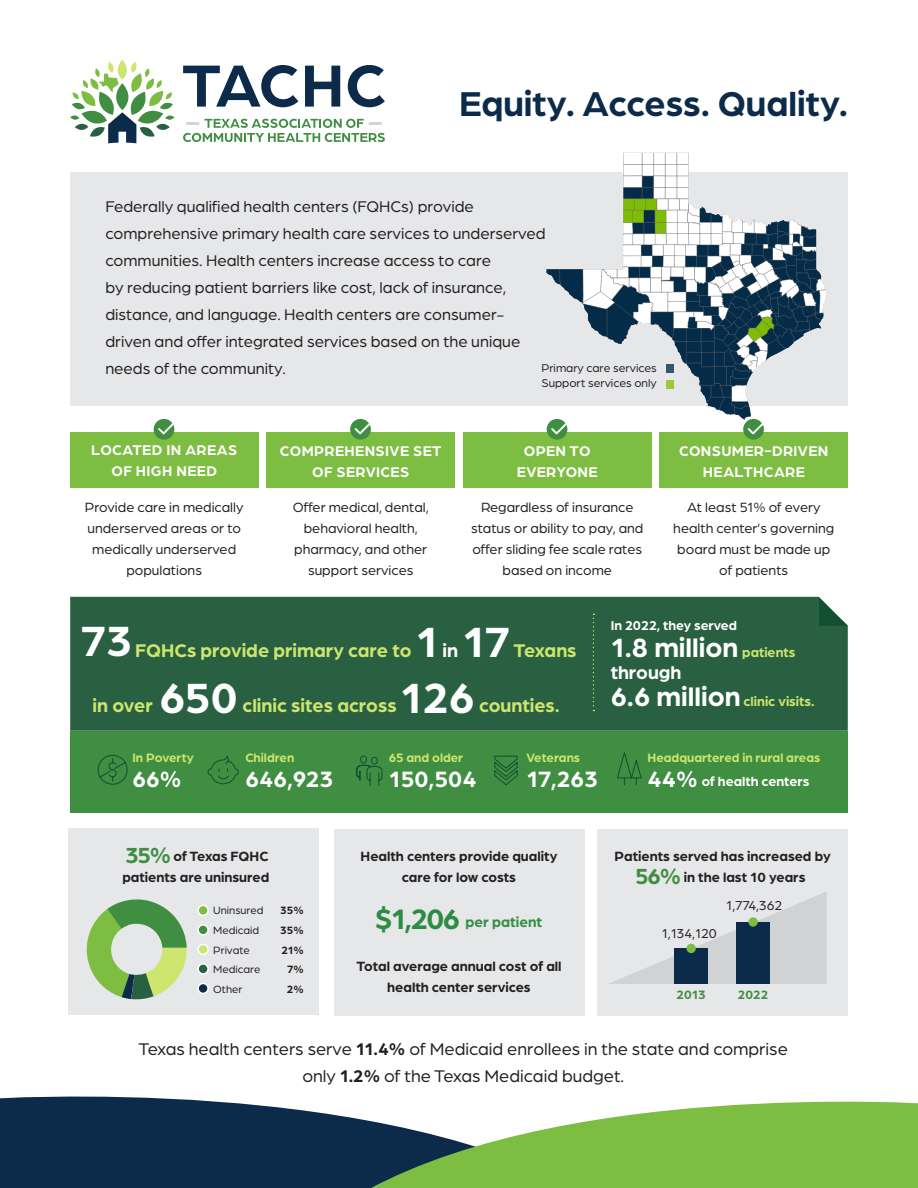
<style>
.page{position:relative;width:918px;height:1188px;background:#fff}
.page>*{position:absolute;margin:0;border:0;box-sizing:border-box;transform-origin:0 0}
.t1{font:700 45px "Arboria";color:#fff}
.t2{font:700 36.75px "Arboria";color:#0c2a49}
.t3{font:700 30px "Arboria";color:#2d8c42}
.t4{font:700 28.2px "Arboria";color:#fff}
.t5{font:700 23.7px "Arboria";color:#fff}
.t6{font:700 23.25px "Arboria";color:#408e42}
.t7{font:700 19.5px "Arboria";color:#cee66e}
.t8{font:700 19.5px "Arboria";color:#fff}
.t9{font:700 19.35px "Arboria";color:#fff}
.t10{font:18px/27px "Arboria";color:#231f20;text-align:center}
.t11{font:16.5px/27px "Arboria";color:#231f20}
.t12{font:700 15px/21px "Arboria";letter-spacing:.025em;color:#fff;text-align:center}
.t13{font:700 15px "Arboria";color:#328f44}
.t14{font:14.25px/21px "Arboria";color:#231f20;text-align:center}
.t15{font:700 14.25px/21px "Arboria";color:#231f20;text-align:center}
.t16{font:700 13.95px "Arboria";color:#cee66e}
.t17{font:700 13.95px "Arboria";color:#fff}
.t18{font:13.8px "Arboria";color:#231f20}
.t19{font:700 13.65px "Arboria";color:#fff}
.t20{font:700 12.9px "Arboria";color:#cee66e}
.t21{font:700 12.9px "Arboria";color:#408e42}
.t22{font:12px "Arboria";color:#231f20}
.t23{font:11.25px "Arboria";color:#231f20}
.t24{font:700 11.25px "Arboria";color:#231f20}
.s1{font-weight:700}
</style>
<div class="page">
<div style="left:598px;top:829px;width:250px;height:186px;background:#e6e7e9"></div>
<svg style="left:609px;top:892px;width:218px;height:92px"></svg>
<div style="left:70px;top:597px;width:778px;height:134px;background:#2a6042"></div>
<svg style="left:819px;top:597px;width:29px;height:29px"></svg>
<div style="left:70px;top:172px;width:778px;height:234px;background:#e6e7e9"></div>
<svg style="left:183px;top:65px;width:115px;height:42px"></svg>
<svg style="left:305px;top:66px;width:35px;height:41px"></svg>
<svg style="left:348px;top:65px;width:37px;height:42px"></svg>
<svg style="left:183px;top:119px;width:202px;height:23px"></svg>
<svg style="left:70px;top:60px;width:104px;height:83px"></svg>
<div style="left:0;top:1096px;width:347px;height:92px;background:#0c2a49"></div>
<svg style="left:347px;top:1101px;width:571px;height:87px;fill:#7cbd42"></svg>
<img style="left:546px;top:152px;width:281px;height:268px">
<div style="left:70px;top:432px;width:188px;height:56px;background:#7cbd42"></div>
<div style="left:463px;top:432px;width:188px;height:56px;background:#7cbd42"></div>
<div style="left:267px;top:432px;width:188px;height:56px;background:#7cbd42"></div>
<div style="left:660px;top:432px;width:188px;height:56px;background:#7cbd42"></div>
<div style="left:334px;top:829px;width:250px;height:186px;background:#e6e7e9"></div>
<div style="left:70px;top:731px;width:778px;height:81px;background:#408e42"></div>
<div style="left:69px;top:828px;width:250px;height:186px;background:#e6e7e9"></div>
<svg style="left:593px;top:614px;width:1px;height:97px"></svg>
<svg style="left:743px;top:419px;width:21px;height:21px"></svg>
<svg style="left:746px;top:420px;width:18px;height:16px"></svg>
<div style="left:547px;top:419px;width:20px;height:21px;background:#408e42;border-radius:50%"></div>
<svg style="left:549px;top:420px;width:19px;height:16px"></svg>
<svg style="left:350px;top:419px;width:21px;height:21px"></svg>
<svg style="left:353px;top:420px;width:18px;height:16px"></svg>
<div style="left:154px;top:419px;width:20px;height:21px;background:#408e42;border-radius:50%"></div>
<svg style="left:156px;top:420px;width:19px;height:16px"></svg>
<div style="left:675px;top:949px;width:33px;height:35px;background:#0c2a49"></div>
<div style="left:737px;top:922px;width:33px;height:62px;background:#0c2a49"></div>
<div style="left:686px;top:944px;width:10px;height:9px;background:#7cbd42;border-radius:50%"></div>
<div style="left:748px;top:917px;width:10px;height:10px;background:#7cbd42;border-radius:50%"></div>
<div style="left:198px;top:905px;width:10px;height:10px;background:#7cbd42;border-radius:50%"></div>
<div style="left:197px;top:905px;width:12px;height:11px;border:2px solid #fff;border-radius:50%"></div>
<div style="left:198px;top:944px;width:10px;height:10px;background:#cbe66f;border-radius:50%"></div>
<div style="left:197px;top:944px;width:12px;height:11px;border:2px solid #fff;border-radius:50%"></div>
<div style="left:198px;top:925px;width:10px;height:10px;background:#3f8e44;border-radius:50%"></div>
<div style="left:197px;top:924px;width:12px;height:12px;border:2px solid #fff;border-radius:50%"></div>
<div style="left:198px;top:983px;width:10px;height:10px;background:#0c2a49;border-radius:50%"></div>
<div style="left:197px;top:983px;width:12px;height:11px;border:2px solid #fff;border-radius:50%"></div>
<div style="left:198px;top:964px;width:10px;height:10px;background:#275f42;border-radius:50%"></div>
<div style="left:197px;top:963px;width:12px;height:12px;border:2px solid #fff;border-radius:50%"></div>
<svg style="left:356px;top:755px;width:27px;height:31px"></svg>
<svg style="left:617px;top:752px;width:25px;height:33px"></svg>
<svg style="left:494px;top:755px;width:24px;height:30px"></svg>
<svg style="left:207px;top:756px;width:32px;height:29px"></svg>
<svg style="left:97px;top:754px;width:31px;height:31px"></svg>
<div style="left:666px;top:365px;width:8px;height:8px;background:#36566b"></div>
<div style="left:666px;top:380px;width:8px;height:8px;background:#9aca3c"></div>
<svg style="left:86px;top:899px;width:101px;height:101px"></svg>
<p class="t2" style="left:459px;top:78px;width:391px">Equity. Access. Quality.</p>
<p class="t11" style="left:105px;top:193px;width:442px">Federally qualified health centers (FQHCs) provide comprehensive primary health care services to underserved communities. Health centers increase access to care<br>by reducing patient barriers like cost, lack of insurance, distance, and language. Health centers are consumer&shy;driven and offer integrated services based on the unique needs of the community.</p>
<p class="t22" style="left:541px;top:360px;width:117px">Primary care services</p>
<p class="t22" style="left:541px;top:375px;width:117px">Support services only</p>
<p class="t12" style="left:91px;top:439px;width:148px">LOCATED IN AREAS<br>OF HIGH NEED</p>
<p class="t12" style="left:517px;top:440px;width:82px">OPEN TO<br>EVERYONE</p>
<p class="t12" style="left:280px;top:440px;width:163px">COMPREHENSIVE SET<br>OF SERVICES</p>
<p class="t12" style="left:679px;top:440px;width:151px">CONSUMER-DRIVEN<br>HEALTHCARE</p>
<p class="t14" style="left:85px;top:496px;width:160px">Provide care in medically underserved areas or to medically underserved populations</p>
<p class="t14" style="left:471px;top:496px;width:174px">Regardless of insurance status or ability to pay, and offer sliding fee scale rates based on income</p>
<p class="t14" style="left:293px;top:496px;width:137px">Offer medical, dental, behavioral health, pharmacy, and other support services</p>
<p class="t14" style="left:673px;top:496px;width:162px">At least 51% of every health center’s governing board must be made up of patients</p>
<p class="t19" style="left:611px;top:616px;width:128px">In 2022, they served</p>
<p class="t1" style="left:81px;top:610px;width:53px">73</p>
<p class="t1" style="left:416px;top:611px;width:24px">1</p>
<p class="t1" style="left:462px;top:611px;width:49px">17</p>
<p class="t7" style="left:513px;top:637px;width:65px">Texans</p>
<p class="t4" style="left:611px;top:628px;width:129px">1.8 million</p>
<p class="t4" style="left:611px;top:677px;width:132px">6.6 million</p>
<p class="t7" style="left:135px;top:637px;width:278px">FQHCs provide primary care to</p>
<p class="t8" style="left:443px;top:637px;width:17px">in</p>
<p class="t16" style="left:742px;top:643px;width:55px">patients</p>
<p class="t9" style="left:611px;top:659px;width:72px">through</p>
<p class="t1" style="left:159px;top:667px;width:80px">650</p>
<p class="t1" style="left:400px;top:667px;width:76px">126</p>
<p class="t16" style="left:744px;top:692px;width:73px">clinic visits.</p>
<p class="t7" style="left:93px;top:692px;width:62px">in over</p>
<p class="t7" style="left:479px;top:692px;width:82px">counties.</p>
<p class="t7" style="left:242px;top:692px;width:156px">clinic sites across</p>
<p class="t20" style="left:132px;top:749px;width:63px">In Poverty</p>
<p class="t20" style="left:245px;top:749px;width:50px">Children</p>
<p class="t20" style="left:389px;top:749px;width:76px">65 and older</p>
<p class="t20" style="left:527px;top:749px;width:55px">Veterans</p>
<p class="t20" style="left:648px;top:749px;width:174px">Headquartered in rural areas</p>
<p class="t5" style="left:132px;top:763px;width:50px">66%</p>
<p class="t5" style="left:245px;top:763px;width:89px">646,923</p>
<p class="t5" style="left:389px;top:763px;width:89px">150,504</p>
<p class="t5" style="left:527px;top:763px;width:73px">17,263</p>
<p class="t5" style="left:648px;top:763px;width:52px">44%</p>
<p class="t17" style="left:702px;top:772px;width:109px">of health centers</p>
<p class="t6" style="left:125px;top:840px;width:47px">35%</p>
<p class="t15" style="left:173px;top:845px;width:97px">of Texas FQHC</p>
<p class="t15" style="left:122px;top:866px;width:148px">patients are uninsured</p>
<p class="t15" style="left:361px;top:845px;width:198px">Health centers provide quality care for low costs</p>
<p class="t15" style="left:684px;top:845px;width:148px;text-align:left;text-indent:-69px">Patients served has increased by in the last 10 years</p>
<p class="t6" style="left:635px;top:860px;width:47px">56%</p>
<p class="t23" style="left:213px;top:903px;width:52px">Uninsured</p>
<p class="t24" style="left:280px;top:902px;width:25px">35%</p>
<p class="t23" style="left:213px;top:943px;width:38px">Private</p>
<p class="t24" style="left:282px;top:943px;width:24px">21%</p>
<p class="t23" style="left:213px;top:923px;width:47px">Medicaid</p>
<p class="t24" style="left:280px;top:922px;width:25px">35%</p>
<p class="t3" style="left:375px;top:898px;width:87px">$1,206</p>
<p class="t13" style="left:466px;top:912px;width:78px">per patient</p>
<p class="t18" style="left:662px;top:925px;width:57px">1,134,120</p>
<p class="t18" style="left:726px;top:896px;width:58px">1,774,362</p>
<p class="t23" style="left:213px;top:962px;width:49px">Medicare</p>
<p class="t24" style="left:287px;top:961px;width:18px">7%</p>
<p class="t15" style="left:356px;top:955px;width:207px">Total average annual cost of all health center services</p>
<p class="t23" style="left:213px;top:982px;width:31px">Other</p>
<p class="t24" style="left:287px;top:981px;width:18px">2%</p>
<p class="t21" style="left:677px;top:986px;width:31px">2013</p>
<p class="t21" style="left:738px;top:986px;width:32px">2022</p>
<p class="t10" style="left:139px;top:1034px;width:651px">Texas health centers serve <span class="s1">11.4%</span> of Medicaid enrollees in the state and comprise only <span class="s1">1.2%</span> of the Texas Medicaid budget.</p>
</div>
